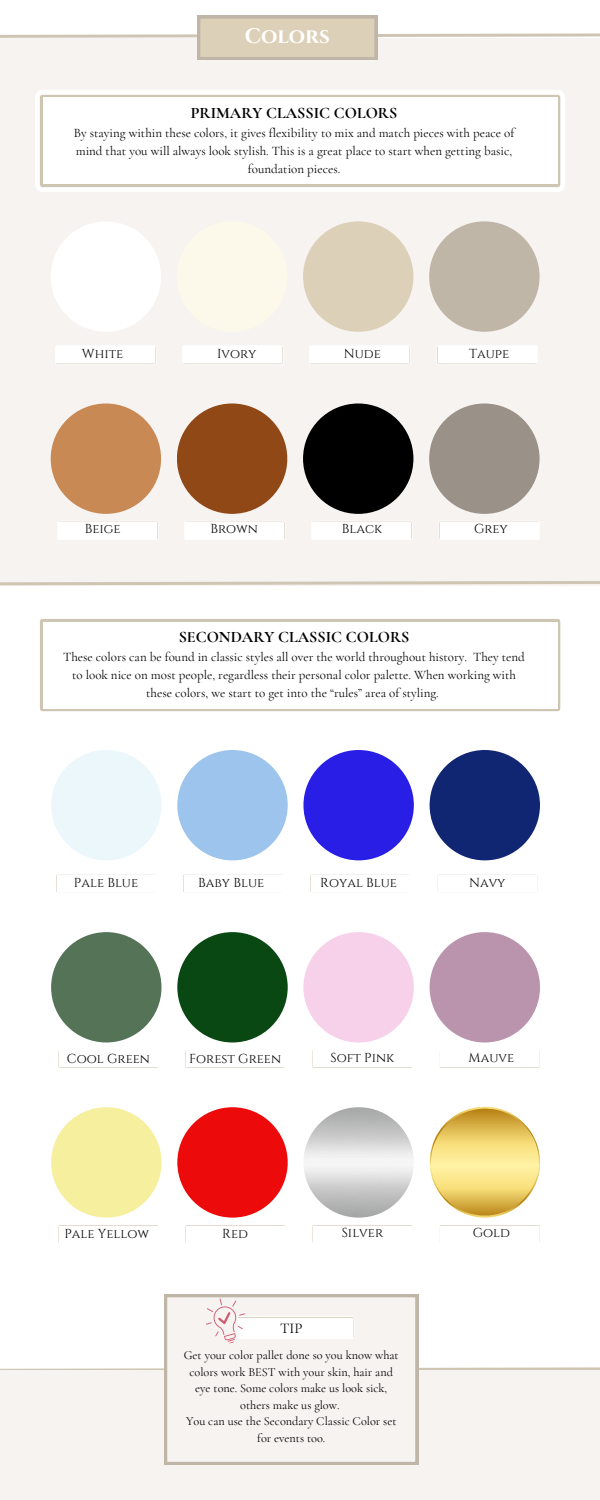
<style>
.page{position:relative;width:600px;height:1500px;background:#fff}
.page>*{position:absolute;margin:0;border:0;box-sizing:border-box;transform-origin:0 0}
.t1{font:700 21px "Cinzel";color:#fff}
.t2{font:700 16px "Cormorant Garamond";color:#000}
.t3{font:14.8px "Cormorant Garamond";color:#000}
.t4{font:13px/18px "Cormorant Garamond";color:#000;text-align:center}
.t5{font:13px "Cinzel";color:#000}
.t6{font:12.3px/16.5px "Cormorant Garamond";color:#000;text-align:center}
</style>
<div class="page">
<div style="left:0;top:38px;width:600px;height:547px;background:#f7f3f1"></div>
<div style="left:51px;top:221px;width:110px;height:111px;background:#fff;border-radius:50%"></div>
<div style="left:177px;top:221px;width:110px;height:111px;background:#fcf9ea;border-radius:50%"></div>
<div style="left:303px;top:221px;width:110px;height:111px;background:#ddd0b8;border-radius:50%"></div>
<div style="left:429px;top:221px;width:111px;height:111px;background:#c0b6a8;border-radius:50%"></div>
<div style="left:51px;top:403px;width:110px;height:111px;background:#c98955;border-radius:50%"></div>
<div style="left:177px;top:403px;width:110px;height:111px;background:#8f4816;border-radius:50%"></div>
<div style="left:303px;top:403px;width:110px;height:111px;background:#000;border-radius:50%"></div>
<div style="left:429px;top:403px;width:111px;height:111px;background:#9a9188;border-radius:50%"></div>
<svg style="left:55px;top:345px;width:101px;height:19px"></svg>
<svg style="left:56px;top:346px;width:99px;height:17px"></svg>
<div style="left:57px;top:347px;width:98px;height:16px;background:#fff"></div>
<svg style="left:182px;top:345px;width:101px;height:19px"></svg>
<svg style="left:183px;top:346px;width:99px;height:17px"></svg>
<div style="left:184px;top:347px;width:98px;height:16px;background:#fff"></div>
<svg style="left:309px;top:345px;width:101px;height:19px"></svg>
<svg style="left:310px;top:346px;width:99px;height:17px"></svg>
<div style="left:311px;top:347px;width:98px;height:16px;background:#fff"></div>
<svg style="left:436px;top:345px;width:102px;height:19px"></svg>
<svg style="left:437px;top:346px;width:100px;height:17px"></svg>
<div style="left:438px;top:347px;width:98px;height:16px;background:#fff"></div>
<svg style="left:57px;top:521px;width:101px;height:19px"></svg>
<svg style="left:58px;top:522px;width:100px;height:17px"></svg>
<div style="left:59px;top:522px;width:98px;height:16px;background:#fff"></div>
<svg style="left:184px;top:521px;width:101px;height:19px"></svg>
<svg style="left:185px;top:522px;width:100px;height:17px"></svg>
<div style="left:186px;top:522px;width:98px;height:16px;background:#fff"></div>
<svg style="left:311px;top:521px;width:101px;height:19px"></svg>
<svg style="left:312px;top:522px;width:100px;height:17px"></svg>
<div style="left:313px;top:522px;width:98px;height:16px;background:#fff"></div>
<svg style="left:439px;top:521px;width:101px;height:19px"></svg>
<svg style="left:439px;top:522px;width:100px;height:17px"></svg>
<div style="left:440px;top:522px;width:98px;height:16px;background:#fff"></div>
<svg style="left:0;top:16px;width:600px;height:44px"></svg>
<div style="left:51px;top:750px;width:111px;height:110px;background:#ecf7fc;border-radius:50%"></div>
<div style="left:177px;top:750px;width:111px;height:110px;background:#9dc4ec;border-radius:50%"></div>
<div style="left:303px;top:750px;width:111px;height:110px;background:#281ee5;border-radius:50%"></div>
<div style="left:430px;top:750px;width:110px;height:110px;background:#102673;border-radius:50%"></div>
<div style="left:51px;top:932px;width:111px;height:111px;background:#557357;border-radius:50%"></div>
<div style="left:177px;top:932px;width:111px;height:111px;background:#094813;border-radius:50%"></div>
<div style="left:303px;top:932px;width:111px;height:111px;background:#f7d0e9;border-radius:50%"></div>
<div style="left:430px;top:932px;width:110px;height:111px;background:#ba93ac;border-radius:50%"></div>
<svg style="left:56px;top:875px;width:1px;height:17px"></svg>
<div style="left:437px;top:874px;width:101px;height:19px;background:#f6f4f1"></div>
<div style="left:438px;top:875px;width:99px;height:17px;background:#fff"></div>
<svg style="left:59px;top:1067px;width:99px;height:1px"></svg>
<svg style="left:186px;top:1067px;width:99px;height:1px"></svg>
<svg style="left:313px;top:1067px;width:99px;height:1px"></svg>
<svg style="left:440px;top:1067px;width:99px;height:1px"></svg>
<div style="left:51px;top:1107px;width:111px;height:111px;background:#f5ef9e;border-radius:50%"></div>
<div style="left:177px;top:1107px;width:111px;height:111px;background:#ec0a0a;border-radius:50%"></div>
<img style="left:303px;top:1107px;width:111px;height:111px;border-radius:50%">
<svg style="left:59px;top:1225px;width:99px;height:1px"></svg>
<svg style="left:186px;top:1225px;width:99px;height:1px"></svg>
<svg style="left:313px;top:1225px;width:99px;height:1px"></svg>
<svg style="left:440px;top:1225px;width:99px;height:1px"></svg>
<svg style="left:430px;top:1106px;width:110px;height:111px"></svg>
<div style="left:35px;top:90px;width:530px;height:102px;background:#fff;border-radius:8px"></div>
<svg style="left:40px;top:95px;width:520px;height:92px;fill:#cfc5b3"></svg>
<div style="left:43px;top:98px;width:515px;height:86px;background:#fff"></div>
<svg style="left:40px;top:619px;width:520px;height:92px;fill:#cfc5b3"></svg>
<div style="left:43px;top:622px;width:515px;height:86px;background:#fff"></div>
<svg style="left:0;top:581px;width:600px;height:5px"></svg>
<svg style="left:0;top:1366px;width:600px;height:4px"></svg>
<div style="left:0;top:1370px;width:600px;height:130px;background:#f7f3f1"></div>
<svg style="left:164px;top:1294px;width:254px;height:171px"></svg>
<svg style="left:205px;top:1298px;width:148px;height:46px"></svg>
<p class="t1" style="left:245px;top:23px;width:87px">COLORS</p>
<p class="t2" style="left:191px;top:103px;width:208px">PRIMARY CLASSIC COLORS</p>
<p class="t4" style="left:74px;top:124px;width:442px">By staying within these colors, it gives flexibility to mix and match pieces with peace of mind that you will always look stylish. This is a great place to start when getting basic, foundation pieces.</p>
<p class="t5" style="left:82px;top:345px;width:43px">White</p>
<p class="t5" style="left:217px;top:345px;width:41px">Ivory</p>
<p class="t5" style="left:344px;top:345px;width:39px">Nude</p>
<p class="t5" style="left:469px;top:345px;width:42px">Taupe</p>
<h1 class="t5" style="left:85px;top:345px;width:41px">Linen</h1>
<p class="t5" style="left:203px;top:345px;width:57px">Cotton</p>
<p class="t5" style="left:323px;top:345px;width:69px">Cashmere</p>
<p class="t5" style="left:477px;top:345px;width:27px">Silk</p>
<p class="t5" style="left:85px;top:521px;width:37px">Beige</p>
<p class="t5" style="left:88px;top:521px;width:41px">Suede</p>
<p class="t5" style="left:210px;top:521px;width:49px">Brown</p>
<p class="t5" style="left:342px;top:521px;width:42px">Black</p>
<p class="t5" style="left:474px;top:521px;width:35px">Grey</p>
<p class="t2" style="left:179px;top:627px;width:232px">SECONDARY CLASSIC COLORS</p>
<p class="t4" style="left:63px;top:648px;width:463px">These colors can be found in classic styles all over the world throughout history. They tend to look nice on most people, regardless their personal color palette. When working with these colors, we start to get into the “rules” area of styling.</p>
<p class="t5" style="left:74px;top:874px;width:66px">Pale Blue</p>
<p class="t5" style="left:198px;top:874px;width:67px">Baby Blue</p>
<p class="t5" style="left:320px;top:874px;width:78px">Royal Blue</p>
<p class="t5" style="left:469px;top:874px;width:38px">Navy</p>
<p class="t5" style="left:67px;top:1051px;width:85px">Cool Green</p>
<p class="t5" style="left:189px;top:1051px;width:93px">Forest Green</p>
<p class="t5" style="left:331px;top:1049px;width:65px">Soft Pink</p>
<p class="t5" style="left:469px;top:1049px;width:47px">Mauve</p>
<p class="t5" style="left:64px;top:1226px;width:86px">Pale Yellow</p>
<p class="t5" style="left:222px;top:1226px;width:27px">Red</p>
<p class="t5" style="left:342px;top:1225px;width:43px">Silver</p>
<p class="t5" style="left:473px;top:1225px;width:39px">Gold</p>
<p class="t3" style="left:280px;top:1320px;width:24px">TIP</p>
<p class="t6" style="left:184px;top:1347px;width:216px">Get your color pallet done so you know what colors work BEST with your skin, hair and eye tone. Some colors make us look sick, others make us glow.</p>
<p class="t6" style="left:186px;top:1413px;width:212px">You can use the Secondary Classic Color set for events too.</p>
</div>
